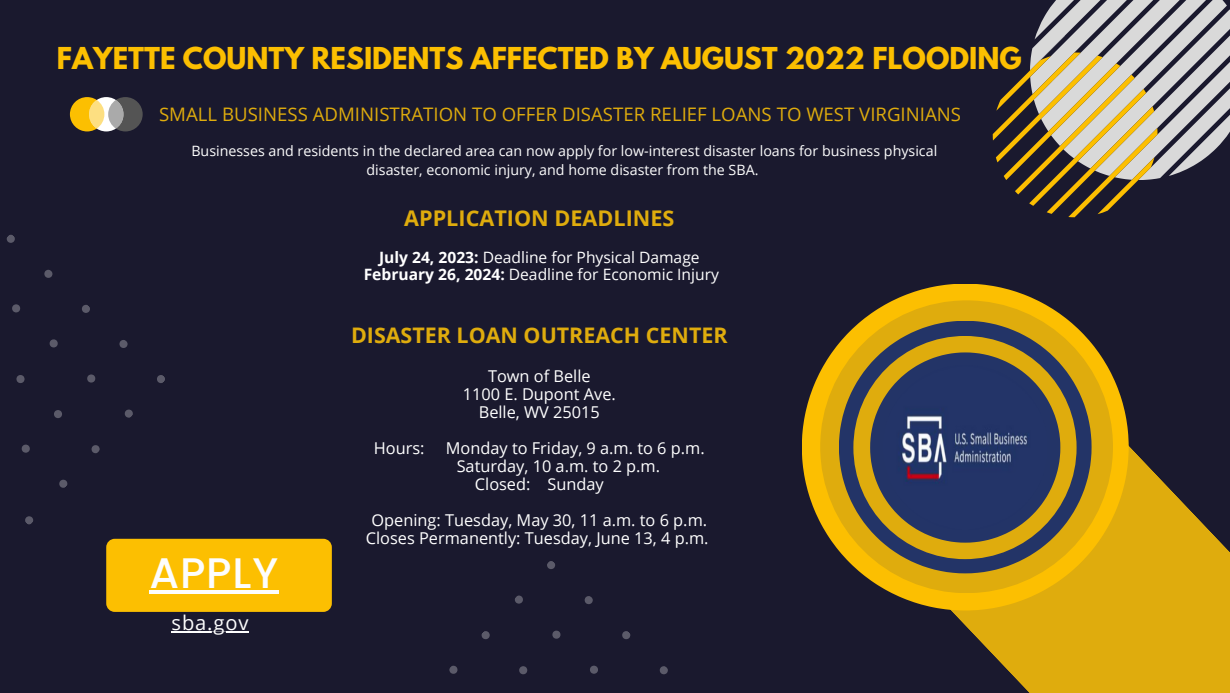
<style>
.page{position:relative;width:1230px;height:693px;background:#1a192e}
.page>*{position:absolute;margin:0;border:0;box-sizing:border-box;transform-origin:0 0}
.t1{font:500 42.7px "Poppins";letter-spacing:.02em;color:#fdfdfd}
.t2{font:700 26.8px "League Spartan";color:#fcbf01}
.t3{font:700 21.6px "Open Sans";color:#dfac0d}
.t4{font:700 21.5px "Open Sans";color:#dfac0d}
.t5{font:20.1px "Open Sans";letter-spacing:.04em;color:#fdfdfd}
.t6{font:18.6px "Open Sans";color:#dfac0d}
.t7{font:16.3px "Open Sans";color:#fff}
.t8{font:15.6px "Open Sans";color:#fff}
.t9{font:14.2px/19.5px "Open Sans";color:#fdfdfd;text-align:center}
.s1{font-weight:700}
</style>
<div class="page">
<div style="left:106px;top:539px;width:226px;height:73px;background:#fcbf01;border-radius:9px"></div>
<div style="left:70px;top:97px;width:34px;height:34px;background:#fcbf01;border-radius:50%"></div>
<div style="left:108px;top:97px;width:35px;height:34px;background:#545454;border-radius:50%"></div>
<div style="left:89px;top:97px;width:35px;height:34px;background:#fff;border-radius:50%"></div>
<svg style="left:89px;top:100px;width:15px;height:29px"></svg>
<svg style="left:108px;top:100px;width:16px;height:29px"></svg>
<svg style="left:993px;top:0;width:237px;height:217px"></svg>
<svg style="left:952px;top:446px;width:278px;height:247px;fill:#dfac0d"></svg>
<svg style="left:802px;top:284px;width:327px;height:327px"></svg>
<img style="left:823px;top:305px;width:284px;height:284px">
<svg style="left:449px;top:561px;width:219px;height:114px"></svg>
<div style="left:820px;top:300px;width:293px;height:293px;background:#dfac0d;border-radius:50%"></div>
<hr style="left:149px;top:590px;width:130px;height:4px;background:#fdfdfd">
<hr style="left:172px;top:632px;width:77px;height:1px;background:#fdfdfd">
<svg style="left:6px;top:234px;width:159px;height:291px"></svg>
<svg style="left:839px;top:321px;width:253px;height:252px"></svg>
<img style="left:856px;top:337px;width:219px;height:220px">
<div style="left:853px;top:336px;width:224px;height:223px;background:#dfac0d;border-radius:50%"></div>
<svg style="left:870px;top:352px;width:190px;height:191px;fill:#233467"></svg>
<img style="left:883px;top:365px;width:165px;height:165px">
<p class="t2" style="left:57px;top:45px;width:966px">FAYETTE COUNTY RESIDENTS AFFECTED BY AUGUST 2022 FLOODING</p>
<p class="t6" style="left:159px;top:101px;width:803px">SMALL BUSINESS ADMINISTRATION TO OFFER DISASTER RELIEF LOANS TO WEST VIRGINIANS</p>
<p class="t9" style="left:191px;top:140px;width:747px">Businesses and residents in the declared area can now apply for low-interest disaster loans for business physical disaster, economic injury, and home disaster from the SBA.</p>
<p class="t3" style="left:404px;top:202px;width:272px">APPLICATION DEADLINES</p>
<p class="t8" style="left:379px;top:246px;width:322px"><span class="s1">July 24, 2023:</span> Deadline for Physical Damage</p>
<p class="t8" style="left:364px;top:264px;width:357px"><span class="s1">February 26, 2024:</span> Deadline for Economic Injury</p>
<p class="t1" style="left:149px;top:543px;width:130px">APPLY</p>
<p class="t5" style="left:172px;top:609px;width:78px">sba.gov</p>
<p class="t4" style="left:351px;top:320px;width:378px">DISASTER LOAN OUTREACH CENTER</p>
<p class="t7" style="left:488px;top:364px;width:104px">Town of Belle</p>
<p class="t7" style="left:463px;top:382px;width:155px">1100 E. Dupont Ave.</p>
<p class="t7" style="left:479px;top:400px;width:123px">Belle, WV 25015</p>
<p class="t7" style="left:374px;top:436px;width:52px">Hours:</p>
<p class="t7" style="left:446px;top:436px;width:260px">Monday to Friday, 9 a.m. to 6 p.m.</p>
<p class="t7" style="left:457px;top:454px;width:205px">Saturday, 10 a.m. to 2 p.m.</p>
<p class="t7" style="left:475px;top:472px;width:130px">Closed: Sunday</p>
<p class="t7" style="left:371px;top:508px;width:337px">Opening: Tuesday, May 30, 11 a.m. to 6 p.m.</p>
<p class="t7" style="left:366px;top:526px;width:344px">Closes Permanently: Tuesday, June 13, 4 p.m.</p>
</div>
